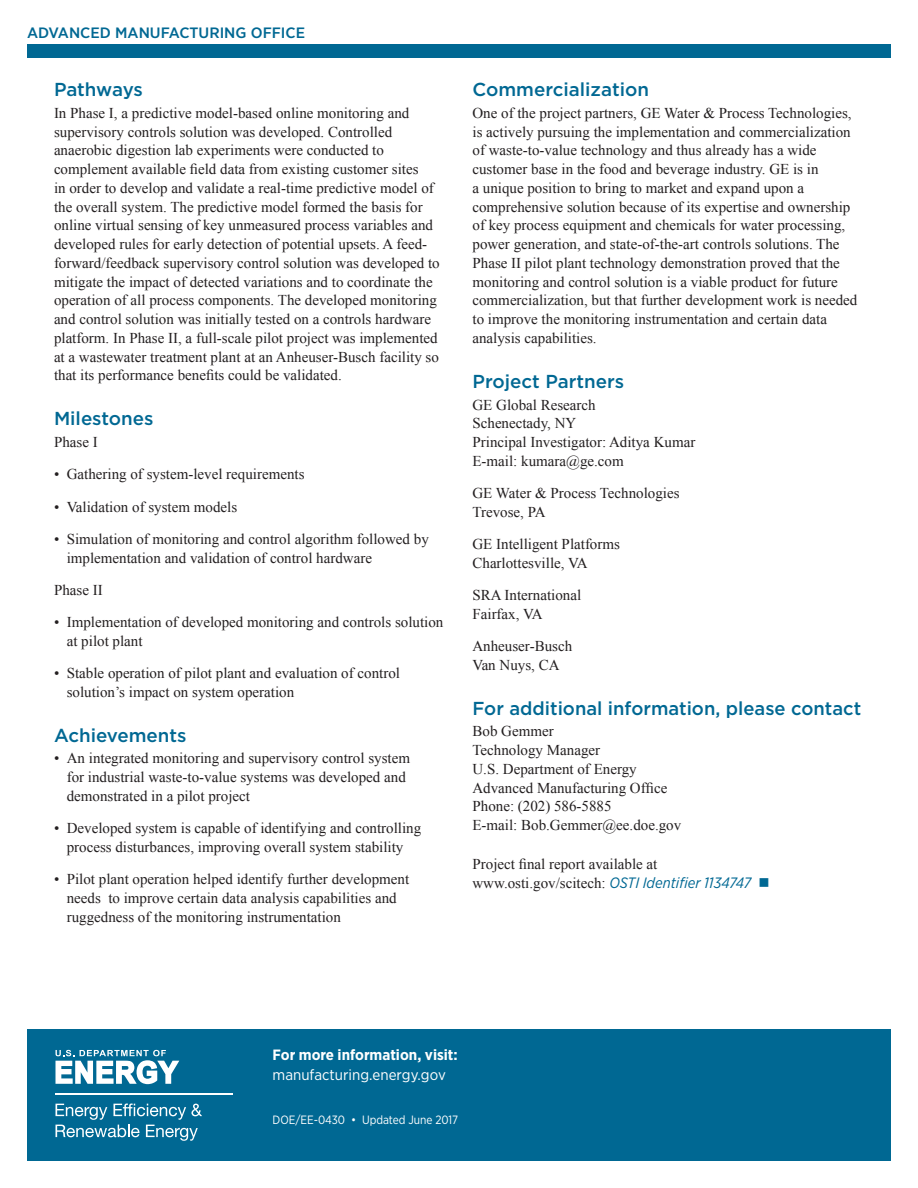
<style>
.page{position:relative;width:918px;height:1188px;background:#fff}
.page>*{position:absolute;margin:0;border:0;box-sizing:border-box;transform-origin:0 0}
.subhead_1{font:500 18.75px "Gotham";color:#006893}
.body_text{font:15px/18.8px "Times New Roman";color:#231f20}
.t1{font:500 15px "Gotham Narrow";color:#006893;scale:1.1 1}
.t2{font:700 14.85px/19.5px "Gotham Narrow";color:#fff}
.t3{font:12px "Gotham Narrow";letter-spacing:-.005em;color:#fff}
.s1{font-family:"Gotham Narrow";font-style:italic;color:#006893}
.s2{color:#006893}
.s3{font-weight:400}
</style>
<div class="page">
<div style="left:27px;top:44px;width:864px;height:14px;background:#006893"></div>
<div style="left:27px;top:1029px;width:864px;height:132px;background:#006893"></div>
<svg style="left:56px;top:1050px;width:123px;height:34px"></svg>
<hr style="left:56px;top:1093px;width:177px;height:1px;background:#fff">
<svg style="left:56px;top:1104px;width:146px;height:37px"></svg>
<p class="t1" style="left:27px;top:24px;width:254px">ADVANCED MANUFACTURING OFFICE</p>
<p class="subhead_1" style="left:54px;top:78px;width:90px">Pathways</p>
<p class="body_text" style="left:54px;top:103px;width:387px">In Phase I, a predictive model-based online monitoring and supervisory controls solution was developed. Controlled anaerobic digestion lab experiments were conducted to complement available field data from existing customer sites<br>in order to develop and validate a real-time predictive model of the overall system. The predictive model formed the basis for online virtual sensing of key unmeasured process variables and developed rules for early detection of potential upsets. A feed&shy;forward/feedback supervisory control solution was developed to mitigate the impact of detected variations and to coordinate the operation of all process components. The developed monitoring and control solution was initially tested on a controls hardware platform. In Phase II, a full-scale pilot project was implemented at a wastewater treatment plant at an Anheuser-Busch facility so that its performance benefits could be validated.</p>
<p class="subhead_1" style="left:54px;top:407px;width:101px">Milestones</p>
<p class="body_text" style="left:54px;top:432px;width:45px">Phase I</p>
<p class="body_text" style="left:54px;top:465px;width:252px">• Gathering of system-level requirements</p>
<p class="body_text" style="left:54px;top:497px;width:185px">• Validation of system models</p>
<p class="body_text" style="left:67px;top:529px;width:364px;text-indent:-13px">• Simulation of monitoring and control algorithm followed by implementation and validation of control hardware</p>
<p class="body_text" style="left:54px;top:580px;width:50px">Phase II</p>
<p class="body_text" style="left:67px;top:612px;width:378px;text-indent:-13px">• Implementation of developed monitoring and controls solution at pilot plant</p>
<p class="body_text" style="left:67px;top:663px;width:335px;text-indent:-13px">• Stable operation of pilot plant and evaluation of control solution’s impact on system operation</p>
<p class="subhead_1" style="left:54px;top:724px;width:134px">Achievements</p>
<p class="body_text" style="left:67px;top:749px;width:345px;text-indent:-13px">• An integrated monitoring and supervisory control system for industrial waste-to-value systems was developed and demonstrated in a pilot project</p>
<p class="body_text" style="left:54px;top:819px;width:369px;text-align:center">• Developed system is capable of identifying and controlling process disturbances, improving overall system stability</p>
<p class="body_text" style="left:67px;top:870px;width:344px;text-indent:-13px">• Pilot plant operation helped identify further development needs to improve certain data analysis capabilities and ruggedness of the monitoring instrumentation</p>
<p class="subhead_1" style="left:472px;top:78px;width:178px">Commercialization</p>
<p class="body_text" style="left:472px;top:103px;width:386px">One of the project partners, GE Water &amp; Process Technologies, is actively pursuing the implementation and commercialization of waste-to-value technology and thus already has a wide customer base in the food and beverage industry. GE is in<br>a unique position to bring to market and expand upon a comprehensive solution because of its expertise and ownership of key process equipment and chemicals for water processing, power generation, and state-of-the-art controls solutions. The Phase II pilot plant technology demonstration proved that the monitoring and control solution is a viable product for future commercialization, but that further development work is needed to improve the monitoring instrumentation and certain data analysis capabilities.</p>
<p class="subhead_1" style="left:472px;top:370px;width:153px">Project Partners</p>
<p class="body_text" style="left:472px;top:395px;width:224px">GE Global Research<br>Schenectady, NY<br>Principal Investigator: Aditya Kumar<br>E-mail: kumara@ge.com</p>
<p class="body_text" style="left:472px;top:483px;width:209px">GE Water &amp; Process Technologies<br>Trevose, PA</p>
<p class="body_text" style="left:472px;top:534px;width:149px">GE Intelligent Platforms<br>Charlottesville, VA</p>
<p class="body_text" style="left:472px;top:585px;width:110px">SRA International<br>Fairfax, VA</p>
<p class="body_text" style="left:472px;top:636px;width:101px">Anheuser-Busch<br>Van Nuys, CA</p>
<p class="subhead_1" style="left:472px;top:697px;width:390px">For additional information, please contact</p>
<p class="body_text" style="left:472px;top:722px;width:210px">Bob Gemmer<br>Technology Manager<br>U.S. Department of Energy<br>Advanced Manufacturing Office<br>Phone: (202) 586-5885<br>E-mail: Bob.Gemmer@ee.doe.gov</p>
<p class="body_text" style="left:472px;top:855px;width:299px">Project final report available at www.osti.gov/scitech: <span class="s1">OSTI Identifier 1134747</span> <span class="s2">■</span></p>
<p class="t2" style="left:273px;top:1045px;width:187px">For more information, visit: <span class="s3">manufacturing.energy.gov</span></p>
<p class="t3" style="left:273px;top:1113px;width:187px">DOE/EE-0430 • Updated June 2017</p>
</div>
